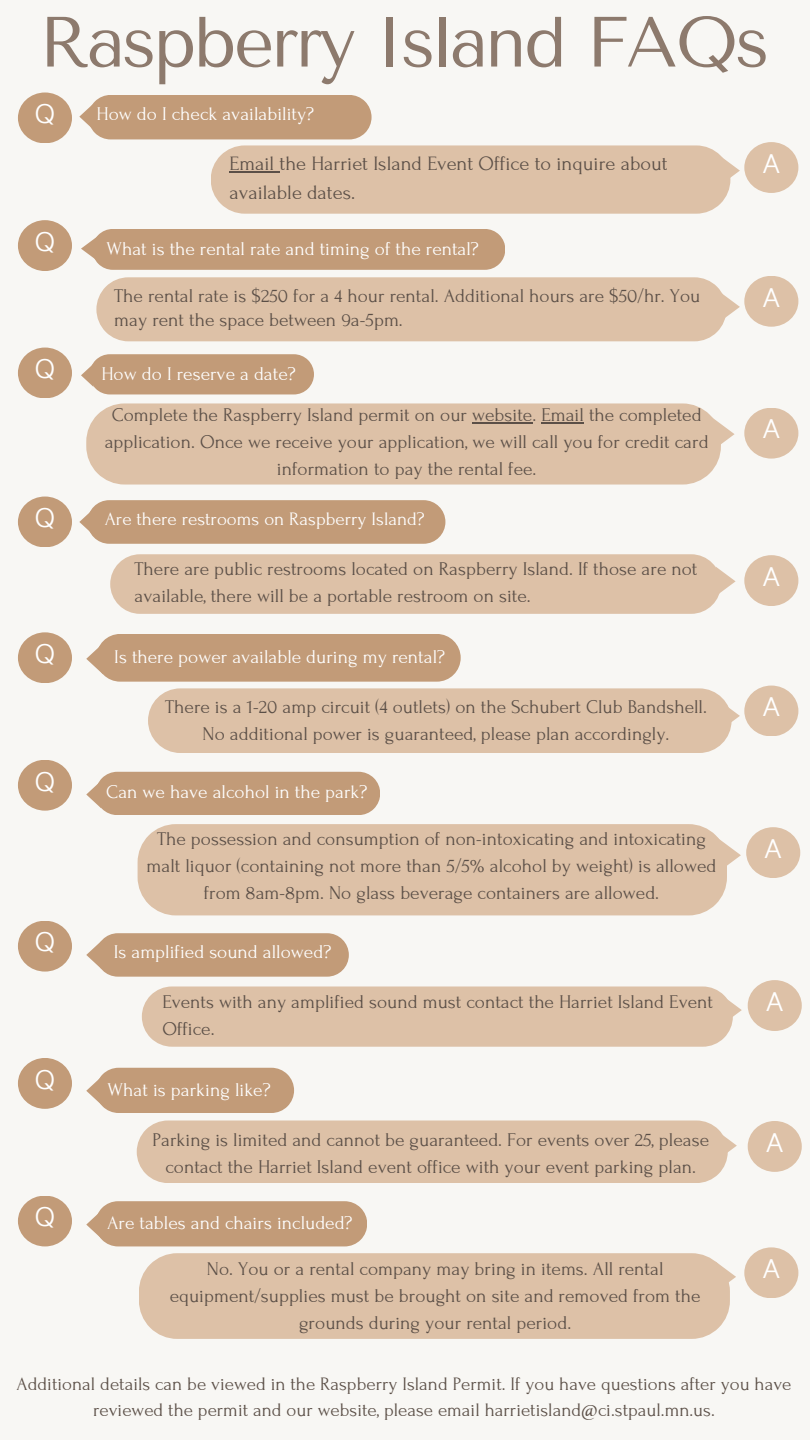
<style>
.page{position:relative;width:810px;height:1440px;background:#f8f7f4}
.page>*{position:absolute;margin:0;border:0;box-sizing:border-box;transform-origin:0 0}
.t1{font:71px "Tenor Sans";letter-spacing:-.04em;color:#8d7a6d}
.t2{font:300 25.1px "Biryani";color:#fff}
.t3{font:20.4px/28.5px "Forum";color:#5b4f47}
.t4{font:19.4px/27px "Forum";color:#5b4f47;text-align:center}
.t5{font:19.4px "Forum";color:#fff}
.t6{font:19px/26.2px "Forum";color:#5b4f47;text-align:center}
.t7{font:19px "Forum";color:#fff}
</style>
<div class="page">
<div style="left:18px;top:92px;width:54px;height:51px;background:#c29b78;border-radius:50%"></div>
<svg style="left:211px;top:145px;width:529px;height:69px;background:#dec3ab"></svg>
<hr style="left:230px;top:172px;width:50px;height:1px;background:#5b4f47">
<div style="left:79px;top:95px;width:293px;height:44px;background:#c29b78"></div>
<svg style="left:86px;top:1068px;width:208px;height:45px;background:#c6a282"></svg>
<div style="left:142px;top:986px;width:600px;height:61px;background:#ddc1a7"></div>
<div style="left:81px;top:229px;width:424px;height:41px;background:#c29b78"></div>
<div style="left:96px;top:277px;width:644px;height:64px;background:#ddc1a7"></div>
<svg style="left:81px;top:354px;width:233px;height:40px;background:#c5a180"></svg>
<svg style="left:86px;top:648px;width:16px;height:26px"></svg>
<div style="left:96px;top:634px;width:365px;height:48px;background:#c29b78;border-radius:24px"></div>
<svg style="left:727px;top:845px;width:14px;height:21px"></svg>
<div style="left:138px;top:824px;width:589px;height:91px;background:#ddc1a7"></div>
<div style="left:744px;top:142px;width:54px;height:51px;background:#ddc1a7;border-radius:50%"></div>
<div style="left:18px;top:220px;width:54px;height:51px;background:#c29b78;border-radius:50%"></div>
<div style="left:744px;top:276px;width:54px;height:51px;background:#ddc1a7;border-radius:50%"></div>
<div style="left:18px;top:348px;width:54px;height:50px;background:#c29b78;border-radius:50%"></div>
<div style="left:744px;top:408px;width:54px;height:51px;background:#ddc1a7;border-radius:50%"></div>
<svg style="left:721px;top:424px;width:14px;height:20px"></svg>
<div style="left:86px;top:403px;width:635px;height:82px;background:#ddc1a7"></div>
<hr style="left:472px;top:422px;width:60px;height:2px;background:#5b4f47">
<hr style="left:541px;top:422px;width:43px;height:2px;background:#5b4f47">
<svg style="left:86px;top:942px;width:14px;height:26px"></svg>
<div style="left:96px;top:933px;width:253px;height:44px;background:#c29b78;border-radius:22px"></div>
<svg style="left:79px;top:513px;width:10px;height:18px"></svg>
<div style="left:87px;top:500px;width:358px;height:44px;background:#c29b78;border-radius:22px"></div>
<svg style="left:716px;top:567px;width:20px;height:26px"></svg>
<div style="left:110px;top:554px;width:611px;height:60px;background:#ddc1a7;border-radius:30px"></div>
<svg style="left:723px;top:699px;width:17px;height:34px"></svg>
<div style="left:148px;top:688px;width:583px;height:65px;background:#ddc1a7;border-radius:32px"></div>
<div style="left:86px;top:772px;width:294px;height:43px;background:#c29b78"></div>
<div style="left:137px;top:1121px;width:600px;height:62px;background:#ddc1a7"></div>
<svg style="left:86px;top:1201px;width:281px;height:45px;background:#c5a07f"></svg>
<svg style="left:730px;top:1272px;width:6px;height:9px"></svg>
<div style="left:139px;top:1253px;width:591px;height:86px;background:#ddc1a7"></div>
<div style="left:744px;top:555px;width:54px;height:51px;background:#ddc1a7;border-radius:50%"></div>
<div style="left:18px;top:497px;width:54px;height:50px;background:#c29b78;border-radius:50%"></div>
<div style="left:18px;top:632px;width:54px;height:51px;background:#c29b78;border-radius:50%"></div>
<div style="left:744px;top:686px;width:54px;height:50px;background:#ddc1a7;border-radius:50%"></div>
<div style="left:18px;top:760px;width:54px;height:51px;background:#c29b78;border-radius:50%"></div>
<div style="left:746px;top:827px;width:54px;height:51px;background:#ddc1a7;border-radius:50%"></div>
<div style="left:748px;top:980px;width:54px;height:51px;background:#ddc1a7;border-radius:50%"></div>
<div style="left:18px;top:921px;width:54px;height:51px;background:#c29b78;border-radius:50%"></div>
<div style="left:18px;top:1058px;width:54px;height:51px;background:#c29b78;border-radius:50%"></div>
<div style="left:748px;top:1121px;width:54px;height:51px;background:#ddc1a7;border-radius:50%"></div>
<div style="left:744px;top:1247px;width:54px;height:51px;background:#ddc1a7;border-radius:50%"></div>
<div style="left:18px;top:1196px;width:54px;height:50px;background:#c29b78;border-radius:50%"></div>
<p class="t1" style="left:39px;top:1px;width:732px">Raspberry Island FAQs</p>
<p class="t2" style="left:35px;top:100px;width:22px">Q</p>
<p class="t2" style="left:35px;top:228px;width:22px">Q</p>
<p class="t2" style="left:35px;top:355px;width:22px">Q</p>
<p class="t2" style="left:35px;top:504px;width:22px">Q</p>
<p class="t2" style="left:35px;top:640px;width:22px">Q</p>
<p class="t2" style="left:35px;top:767px;width:22px">Q</p>
<p class="t2" style="left:35px;top:928px;width:22px">Q</p>
<p class="t2" style="left:35px;top:1065px;width:22px">Q</p>
<p class="t2" style="left:35px;top:1203px;width:22px">Q</p>
<p class="t5" style="left:97px;top:104px;width:219px">How do I check availability?</p>
<h1 class="t3" style="left:230px;top:150px;width:440px">Email the Harriet Island Event Office to inquire about available dates.</h1>
<p class="t5" style="left:106px;top:238px;width:374px">What is the rental rate and timing of the rental?</p>
<p class="t4" style="left:114px;top:284px;width:588px;line-height:24px;text-align:left">The rental rate is $250 for a 4 hour rental. Additional hours are $50/hr. You may rent the space between 9a-5pm.</p>
<p class="t5" style="left:102px;top:363px;width:196px">How do I reserve a date?</p>
<p class="t4" style="left:105px;top:401px;width:605px">Complete the Raspberry Island permit on our website. Email the completed application. Once we receive your application, we will call you for credit card information to pay the rental fee.</p>
<p class="t7" style="left:105px;top:509px;width:321px">Are there restrooms on Raspberry Island?</p>
<p class="t4" style="left:135px;top:556px;width:564px;text-align:left">There are public restrooms located on Raspberry Island. If those are not available, there will be a portable restroom on site.</p>
<p class="t5" style="left:114px;top:646px;width:332px">Is there power available during my rental?</p>
<p class="t4" style="left:165px;top:694px;width:543px">There is a 1-20 amp circuit (4 outlets) on the Schubert Club Bandshell.<br>No additional power is guaranteed, please plan accordingly.</p>
<p class="t5" style="left:106px;top:781px;width:263px">Can we have alcohol in the park?</p>
<p class="t4" style="left:147px;top:826px;width:571px">The possession and consumption of non-intoxicating and intoxicating malt liquor (containing not more than 5/5% alcohol by weight) is allowed from 8am-8pm. No glass beverage containers are allowed.</p>
<p class="t5" style="left:114px;top:942px;width:219px">Is amplified sound allowed?</p>
<p class="t4" style="left:162px;top:989px;width:552px;text-align:left">Events with any amplified sound must contact the Harriet Island Event<br>Office.</p>
<p class="t5" style="left:108px;top:1079px;width:165px">What is parking like?</p>
<p class="t4" style="left:152px;top:1126px;width:558px">Parking is limited and cannot be guaranteed. For events over 25, please contact the Harriet Island event office with your event parking plan.</p>
<p class="t5" style="left:107px;top:1212px;width:247px">Are tables and chairs included?</p>
<p class="t4" style="left:170px;top:1256px;width:532px">No. You or a rental company may bring in items. All rental equipment/supplies must be brought on site and removed from the grounds during your rental period.</p>
<p class="t2" style="left:762px;top:149px;width:19px">A</p>
<p class="t2" style="left:762px;top:283px;width:19px">A</p>
<p class="t2" style="left:762px;top:415px;width:19px">A</p>
<p class="t2" style="left:762px;top:563px;width:19px">A</p>
<p class="t2" style="left:762px;top:693px;width:19px">A</p>
<p class="t2" style="left:764px;top:835px;width:19px">A</p>
<p class="t2" style="left:766px;top:988px;width:19px">A</p>
<p class="t2" style="left:766px;top:1128px;width:19px">A</p>
<p class="t2" style="left:762px;top:1255px;width:19px">A</p>
<p class="t6" style="left:17px;top:1371px;width:776px">Additional details can be viewed in the Raspberry Island Permit. If you have questions after you have reviewed the permit and our website, please email harrietisland@ci.stpaul.mn.us.</p>
</div>
